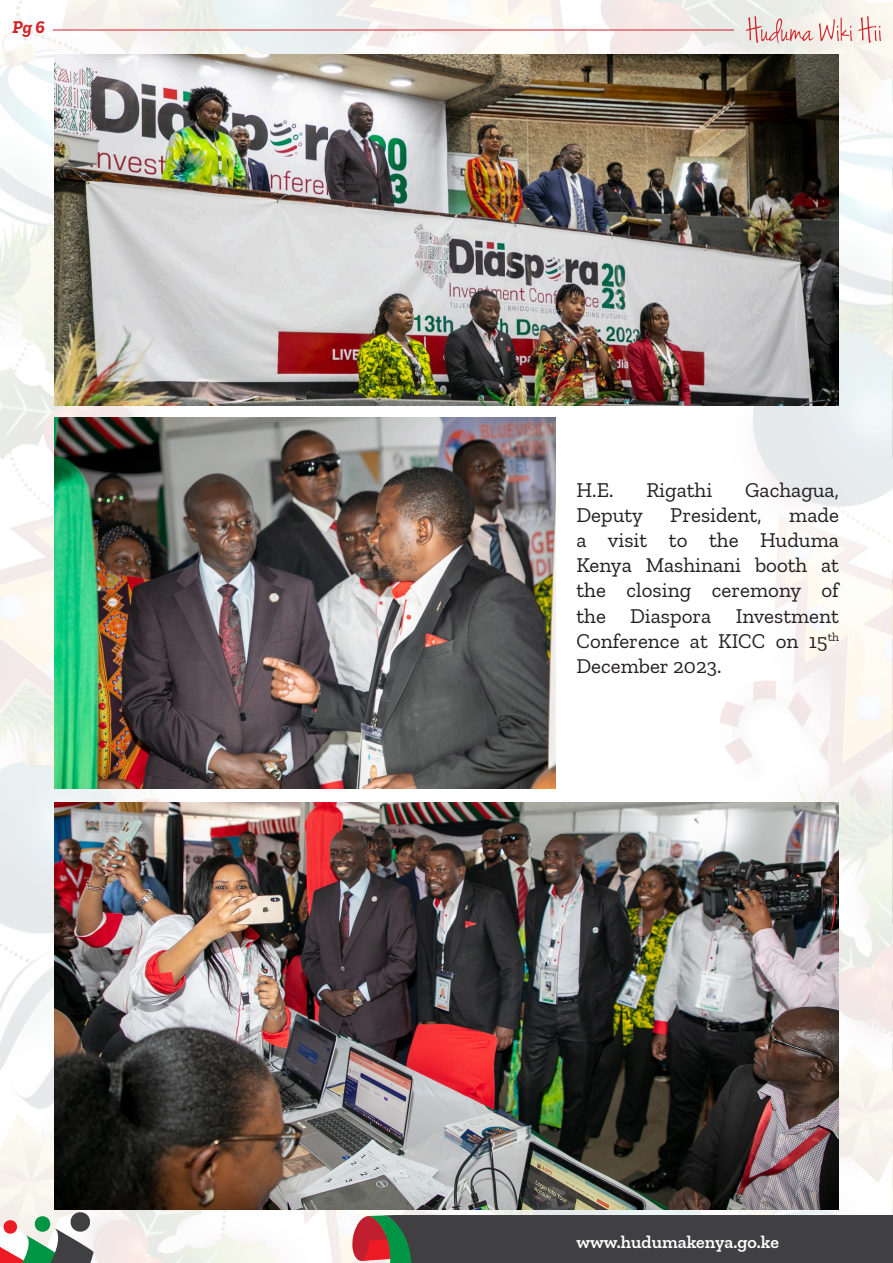
<style>
.page{position:relative;width:893px;height:1263px;background:#fff}
.page>*{position:absolute;margin:0;border:0;box-sizing:border-box;transform-origin:0 0}
.t1{font:21px/25.2px "Zilla Slab";color:#231f20;text-align:justify}
.t2{font:600 18px "Zilla Slab";color:#fff}
.t3{font:italic 700 18px "Zilla Slab";color:#d1232a}
</style>
<div class="page">
<img style="left:0;top:0;width:893px;height:1263px">
<hr style="left:53px;top:30px;width:681px;height:1px;background:#d1232a">
<div style="left:404px;top:1216px;width:489px;height:47px;background:#404042"></div>
<svg style="left:352px;top:1216px;width:60px;height:47px;background:#7e5b48"></svg>
<svg style="left:746px;top:16px;width:135px;height:28px;background:#edd1cc"></svg>
<svg style="left:0;top:1211px;width:94px;height:52px"></svg>
<img style="left:54px;top:803px;width:785px;height:407px">
<img style="left:54px;top:54px;width:785px;height:352px">
<img style="left:54px;top:417px;width:501px;height:371px">
<p class="t3" style="left:13px;top:17px;width:34px">Pg 6</p>
<p class="t1" style="left:576px;top:477px;width:39px">H.E.</p>
<p class="t1" style="left:646px;top:477px;width:67px">Rigathi</p>
<p class="t1" style="left:745px;top:477px;width:95px">Gachagua,</p>
<p class="t1" style="left:576px;top:502px;width:68px">Deputy</p>
<p class="t1" style="left:670px;top:502px;width:93px">President,</p>
<p class="t1" style="left:576px;top:502px;width:264px;text-indent:213px">made a visit to the Huduma Kenya Mashinani booth at the closing ceremony of the Diaspora Investment Conference at KICC on 15<sup>th </sup>December 2023.</p>
<p class="t2" style="left:576px;top:1232px;width:204px">www.hudumakenya.go.ke</p>
</div>
